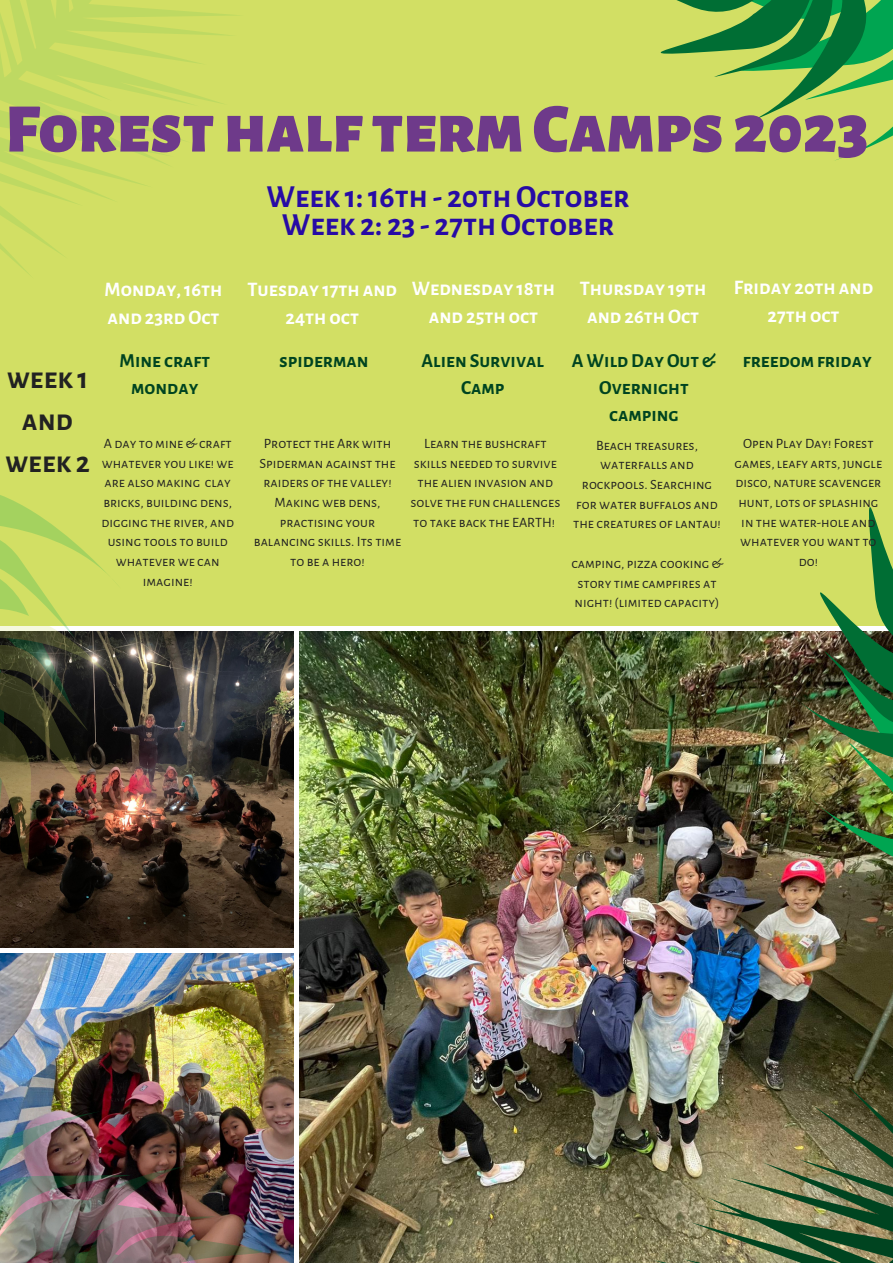
<style>
.page{position:relative;width:893px;height:1263px;background:#fff}
.page>*{position:absolute;margin:0;border:0;box-sizing:border-box;transform-origin:0 0}
.t1{font:900 69.53px "Alegreya Sans SC";color:#6e3a8a}
.t2{font:700 31.5px "Alegreya Sans SC";color:#270ba5}
.t3{font:700 30px/41.6px "Alegreya Sans SC";color:#222;text-align:center}
.t4{font:700 20.17px/28px "Alegreya Sans SC";color:#fff;text-align:center}
.t5{font:700 19.5px/27px "Alegreya Sans SC";color:#004420;text-align:center}
.t6{font:14.25px/19.6px "Alegreya Sans SC";color:#222;text-align:center}
</style>
<div class="page">
<div style="left:0;top:0;width:893px;height:626px;background:#d2df64"></div>
<img style="left:167px;top:632px;width:127px;height:316px">
<img style="left:299px;top:632px;width:594px;height:631px">
<img style="left:0;top:953px;width:294px;height:85px">
<img style="left:245px;top:1038px;width:62px;height:49px">
<img style="left:0;top:1038px;width:245px;height:49px">
<svg style="left:308px;top:1105px;width:50px;height:47px"></svg>
<svg style="left:308px;top:1152px;width:66px;height:111px"></svg>
<img style="left:0;top:1087px;width:308px;height:176px">
<svg style="left:660px;top:0;width:233px;height:161px"></svg>
<svg style="left:0;top:0;width:238px;height:275px"></svg>
<img style="left:484px;top:986px;width:409px;height:277px">
<svg style="left:0;top:495px;width:54px;height:31px;fill:#a4d25f"></svg>
<img style="left:0;top:631px;width:167px;height:369px">
<img style="left:0;top:526px;width:150px;height:316px">
<img style="left:769px;top:507px;width:124px;height:411px">
<p class="t1" style="left:5px;top:96px;width:864px">Foresthalf termCamps 2023</p>
<p class="t2" style="left:267px;top:181px;width:364px">Week 1:16th- 20thOctober</p>
<p class="t2" style="left:282px;top:210px;width:334px">Week 2: 23 - 27thOctober</p>
<p class="t3" style="left:5px;top:358px;width:86px">week 1 and week 2</p>
<p class="t4" style="left:247px;top:276px;width:151px">Tuesday 17thand<br>24thoct</p>
<p class="t4" style="left:412px;top:275px;width:145px">Wednesday 18th and 25thoct</p>
<p class="t4" style="left:580px;top:275px;width:128px">Thursday 19th and 26thOct</p>
<p class="t4" style="left:734px;top:274px;width:141px">Friday 20thand<br>27thoct</p>
<p class="t4" style="left:105px;top:276px;width:119px;text-align:left">Monday,16th and 23rdOct</p>
<p class="t5" style="left:120px;top:348px;width:92px">Mine craft monday</p>
<p class="t5" style="left:279px;top:348px;width:91px">spiderman</p>
<p class="t5" style="left:421px;top:348px;width:124px">AlienSurvival<br>Camp</p>
<p class="t5" style="left:572px;top:348px;width:145px">A WildDayOut &amp;<br>Overnight camping</p>
<p class="t5" style="left:743px;top:348px;width:130px">freedomfriday</p>
<p class="t6" style="left:101px;top:434px;width:134px">A day to mine &amp; craft whatever you like! we are also making clay bricks, building dens, digging the river, and using tools to build whatever we can imagine!</p>
<p class="t6" style="left:254px;top:434px;width:149px">Protect the Ark with<br>Spiderman against the raiders of the valley!<br>Making web dens, practising your balancing skills. Its time to be a hero!</p>
<p class="t6" style="left:734px;top:434px;width:149px">Open Play Day! Forest games, leafy arts, jungle disco, nature scavenger hunt, lots of splashing in the water-hole and whatever you want to do!</p>
<p class="t6" style="left:410px;top:434px;width:152px">Learn the bushcraft skills needed to survive the alien invasion and solve the fun challenges to take back the EARTH!</p>
<p class="t6" style="left:582px;top:436px;width:132px">Beach treasures, waterfalls and rockpools. Searching</p>
<p class="t6" style="left:573px;top:495px;width:149px;text-align:left">for water buffalos and the creatures of lantau!</p>
<p class="t6" style="left:571px;top:554px;width:153px;text-align:left">camping, pizza cooking &amp; story time campfires at night! (limited capacity)</p>
</div>
